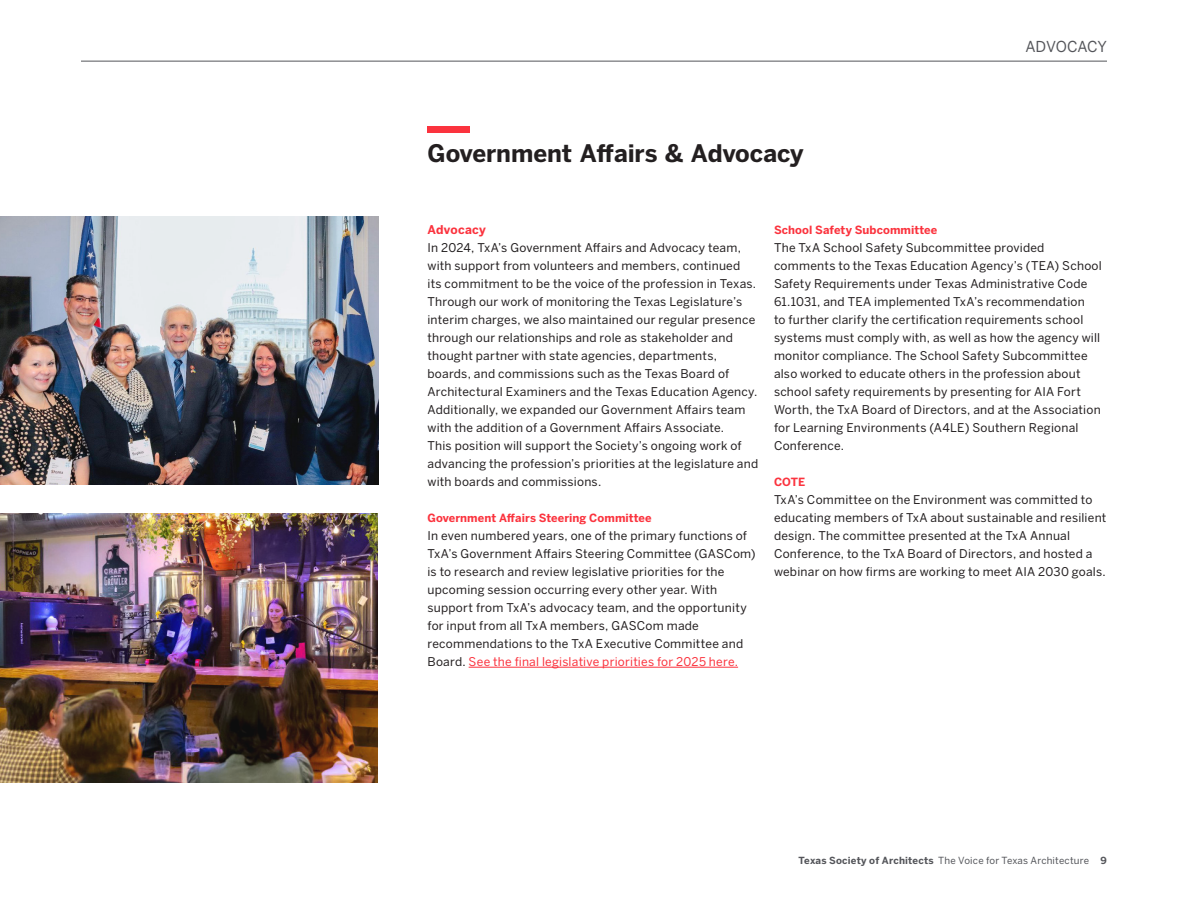
<style>
.page{position:relative;width:1188px;height:918px;background:#fff}
.page>*{position:absolute;margin:0;border:0;box-sizing:border-box;transform-origin:0 0}
.Page_Header{font:700 24px "Benton Sans";letter-spacing:-.005em;color:#231f20}
.Headline__departments{font:15px "Benton Sans";letter-spacing:-.025em;color:#54555a}
.Body__no_space{font:12px/18px "Benton Sans";letter-spacing:.02em;color:#231f20}
.Body__no_space-2{font:700 12px "Benton Sans";letter-spacing:.02em;color:#fb333e}
.Body__no_space-3{font:700 11.25px "Benton Sans";letter-spacing:.005em;color:#fb333e}
.t1{font:9.75px "Benton Sans";letter-spacing:.02em;color:#54555a}
.s1{color:#fb333e}
.s2{font-weight:700}
</style>
<div class="page">
<img style="left:0;top:514px;width:378px;height:268px">
<hr style="left:469px;top:667px;width:269px;height:1px;background:#fb333e">
<img style="left:0;top:216px;width:378px;height:269px">
<hr style="left:81px;top:61px;width:1026px;height:1px;background:#54555a">
<div style="left:428px;top:126px;width:42px;height:6px;background:#fb333e"></div>
<p class="Page_Header" style="left:428px;top:139px;width:378px">Government Affairs &amp; Advocacy</p>
<p class="Headline__departments" style="left:1025px;top:38px;width:83px">ADVOCACY</p>
<p class="Body__no_space-2" style="left:428px;top:222px;width:60px">Advocacy</p>
<p class="Body__no_space" style="left:428px;top:238px;width:332px">In 2024, TxA’s Government Affairs and Advocacy team, with support from volunteers and members, continued<br>its commitment to be the voice of the profession in Texas.<br>Through our work of monitoring the Texas Legislature’s interim charges, we also maintained our regular presence through our relationships and role as stakeholder and thought partner with state agencies, departments, boards, and commissions such as the Texas Board of Architectural Examiners and the Texas Education Agency.<br>Additionally, we expanded our Government Affairs team with the addition of a Government Affairs Associate.<br>This position will support the Society’s ongoing work of advancing the profession’s priorities at the legislature and with boards and commissions.</p>
<p class="Body__no_space-3" style="left:428px;top:511px;width:226px">Government Affairs Steering Committee</p>
<p class="Body__no_space" style="left:428px;top:526px;width:330px">In even numbered years, one of the primary functions of TxA’s Government Affairs Steering Committee (GASCom) is to research and review legislative priorities for the upcoming session occurring every other year. With support from TxA’s advocacy team, and the opportunity for input from all TxA members, GASCom made recommendations to the TxA Executive Committee and Board. <span class="s1">See the final legislative priorities for 2025 here.</span></p>
<p class="Body__no_space-3" style="left:774px;top:223px;width:165px">School Safety Subcommittee</p>
<p class="Body__no_space" style="left:774px;top:238px;width:329px">The TxA School Safety Subcommittee provided comments to the Texas Education Agency’s (TEA) School Safety Requirements under Texas Administrative Code 61.1031, and TEA implemented TxA’s recommendation<br>to further clarify the certification requirements school systems must comply with, as well as how the agency will monitor compliance. The School Safety Subcommittee also worked to educate others in the profession about school safety requirements by presenting for AIA Fort Worth, the TxA Board of Directors, and at the Association for Learning Environments (A4LE) Southern Regional Conference.</p>
<p class="Body__no_space-3" style="left:774px;top:475px;width:33px">COTE</p>
<p class="Body__no_space" style="left:774px;top:490px;width:334px">TxA’s Committee on the Environment was committed to educating members of TxA about sustainable and resilient design. The committee presented at the TxA Annual Conference, to the TxA Board of Directors, and hosted a webinar on how firms are working to meet AIA 2030 goals.</p>
<p class="t1" style="left:799px;top:855px;width:310px"><span class="s2">Texas Society of Architects</span> The Voice for Texas Architecture <span class="s2">9</span></p>
</div>
